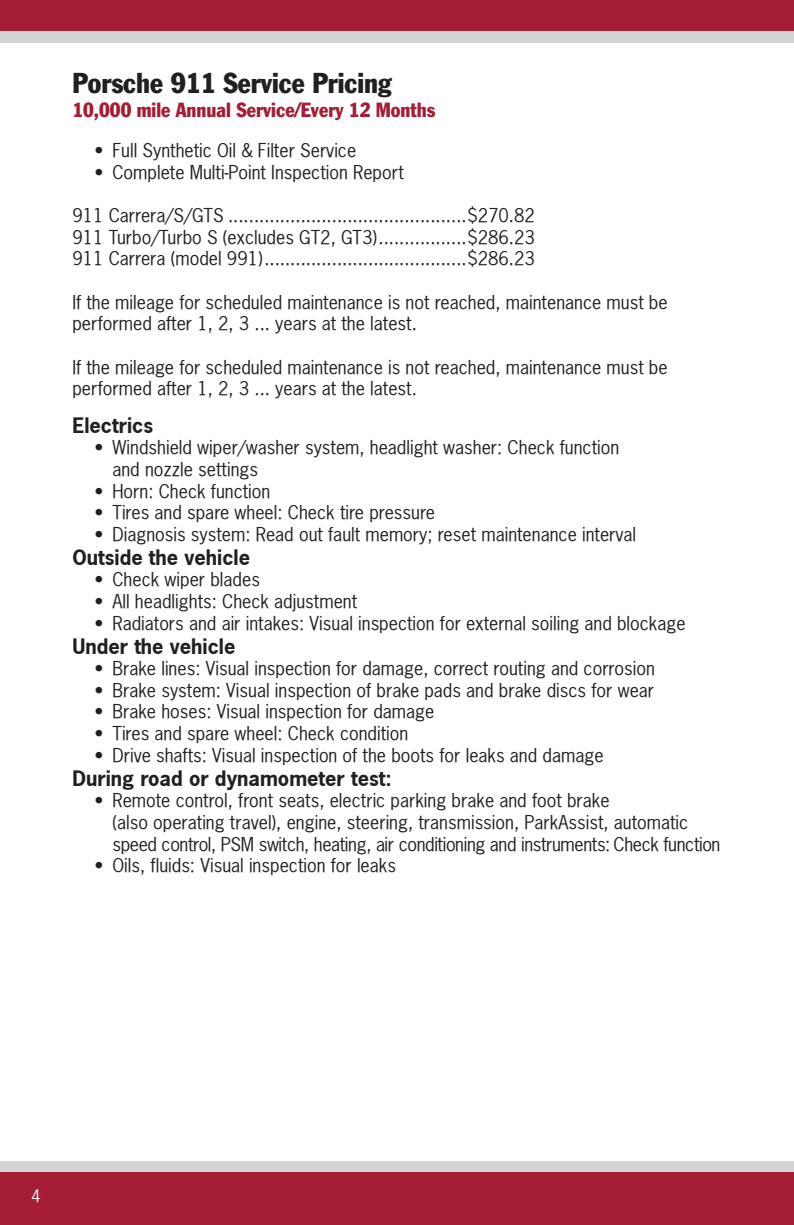
<style>
.page{position:relative;width:794px;height:1225px;background:#fff}
.page>*{position:absolute;margin:0;border:0;box-sizing:border-box;transform-origin:0 0}
.t1{font:condensed 28px "Porsche Franklin Gothic";color:#231f20}
.t2{font:700 20px "Porsche News Gothic";color:#231f20}
.t3{font:condensed 20px "Porsche Franklin Gothic";color:#a41d35}
.t4{font:18px/21.6px "Porsche News Gothic";color:#231f20}
.t5{font:16px "Porsche News Gothic";color:#fff}
</style>
<div class="page">
<div style="left:0;top:1161px;width:793px;height:43px;background:#d2d3d3"></div>
<div style="left:0;top:1172px;width:793px;height:52px;background:#a41d35"></div>
<div style="left:0;top:12px;width:793px;height:30px;background:#d2d3d3"></div>
<div style="left:0;top:0;width:793px;height:31px;background:#a41d35"></div>
<p class="t1" style="left:72px;top:66px;width:321px">Porsche 911 Service Pricing</p>
<p class="t3" style="left:72px;top:98px;width:364px">10,000 mile Annual Service/Every 12 Months</p>
<p class="t4" style="left:94px;top:140px;width:263px">• Full Synthetic Oil &amp; Filter Service</p>
<p class="t4" style="left:94px;top:161px;width:311px">• Complete Multi-Point Inspection Report</p>
<p class="t4" style="left:72px;top:204px;width:464px">911 Carrera/S/GTS ..............................................$270.82</p>
<p class="t4" style="left:72px;top:226px;width:464px">911 Turbo/Turbo S (excludes GT2, GT3).................$286.23</p>
<p class="t4" style="left:72px;top:248px;width:464px">911 Carrera (model 991).......................................$286.23</p>
<p class="t4" style="left:72px;top:291px;width:596px">If the mileage for scheduled maintenance is not reached, maintenance must be performed after 1, 2, 3 ... years at the latest.</p>
<p class="t4" style="left:72px;top:356px;width:596px">If the mileage for scheduled maintenance is not reached, maintenance must be performed after 1, 2, 3 ... years at the latest.</p>
<p class="t2" style="left:72px;top:412px;width:82px">Electrics</p>
<p class="t4" style="left:112px;top:436px;width:508px;text-indent:-18px">• Windshield wiper/washer system, headlight washer: Check function and nozzle settings</p>
<p class="t4" style="left:94px;top:480px;width:177px">• Horn: Check function</p>
<p class="t4" style="left:94px;top:501px;width:342px">• Tires and spare wheel: Check tire pressure</p>
<p class="t4" style="left:94px;top:523px;width:543px">• Diagnosis system: Read out fault memory; reset maintenance interval</p>
<p class="t2" style="left:72px;top:544px;width:179px">Outside the vehicle</p>
<p class="t4" style="left:94px;top:568px;width:167px">• Check wiper blades</p>
<p class="t4" style="left:94px;top:590px;width:264px">• All headlights: Check adjustment</p>
<p class="t4" style="left:94px;top:612px;width:592px">• Radiators and air intakes: Visual inspection for external soiling and blockage</p>
<p class="t2" style="left:72px;top:633px;width:164px">Under the vehicle</p>
<p class="t4" style="left:94px;top:657px;width:561px">• Brake lines: Visual inspection for damage, correct routing and corrosion</p>
<p class="t4" style="left:94px;top:679px;width:561px">• Brake system: Visual inspection of brake pads and brake discs for wear</p>
<p class="t4" style="left:94px;top:700px;width:341px">• Brake hoses: Visual inspection for damage</p>
<p class="t4" style="left:94px;top:722px;width:315px">• Tires and spare wheel: Check condition</p>
<p class="t4" style="left:94px;top:744px;width:510px">• Drive shafts: Visual inspection of the boots for leaks and damage</p>
<p class="t2" style="left:72px;top:765px;width:321px">During road or dynamometer test:</p>
<p class="t4" style="left:112px;top:789px;width:609px;text-indent:-18px">• Remote control, front seats, electric parking brake and foot brake<br>(also operating travel), engine, steering, transmission, ParkAssist, automatic speed control, PSM switch, heating, air conditioning and instruments: Check function</p>
<p class="t4" style="left:94px;top:854px;width:303px">• Oils, fluids: Visual inspection for leaks</p>
<p class="t5" style="left:31px;top:1185px;width:11px">4</p>
</div>
